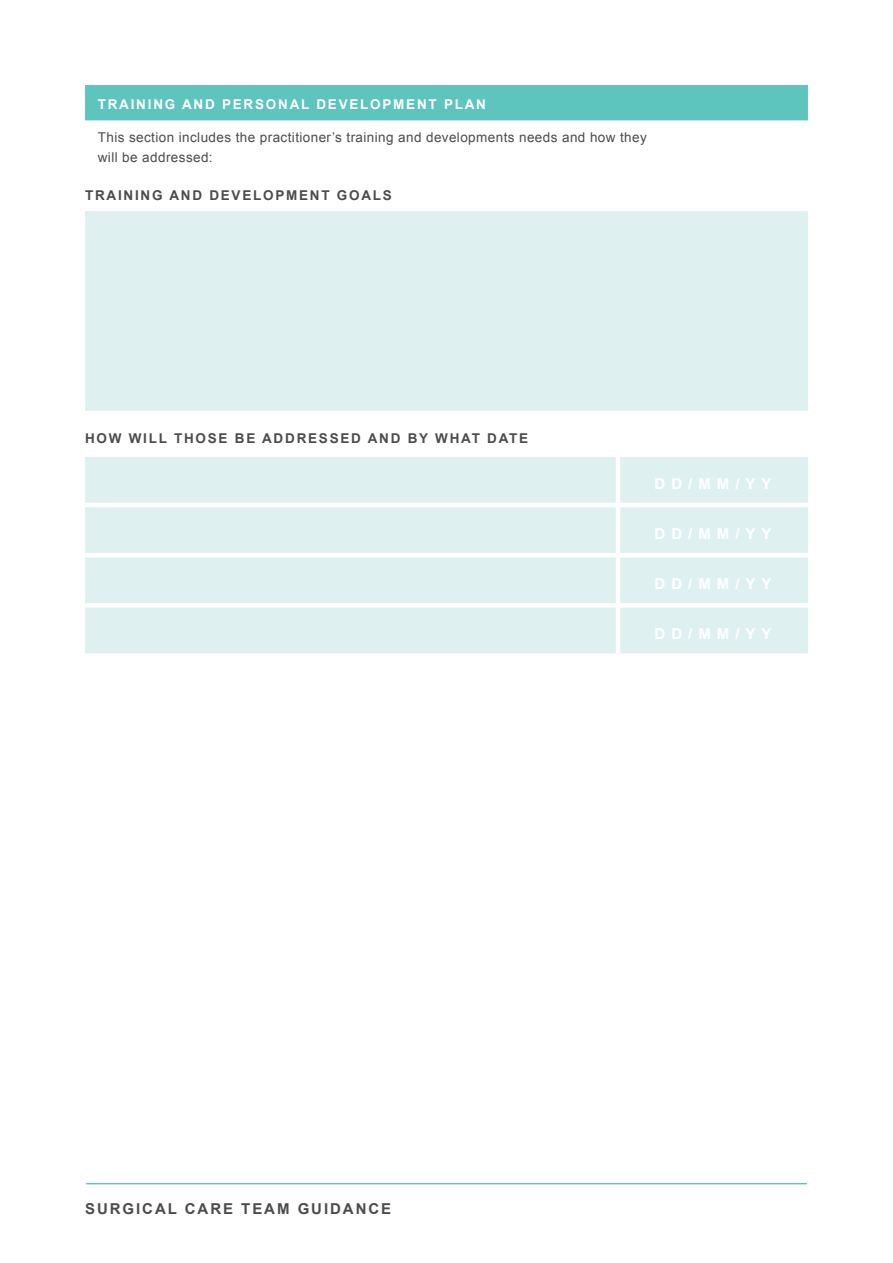
<style>
.page{position:relative;width:893px;height:1263px;background:#fff}
.page>*{position:absolute;margin:0;border:0;box-sizing:border-box;transform-origin:0 0}
.t1{font:700 15px "Arial";letter-spacing:.4em;color:#fff}
.t2{font:700 15px "Arial";letter-spacing:.13em;color:#4b4c4d}
.t3{font:13.5px/19.5px "Arial";letter-spacing:.03em;color:#4b4c4d}
.t4{font:700 13.5px "Arial";letter-spacing:.13em;color:#4b4c4d}
.t5{font:700 13.5px "Arial";letter-spacing:.13em;color:#fff}
</style>
<div class="page">
<hr style="left:87px;top:1183px;width:719px;height:1px;background:#5ec5be">
<div style="left:85px;top:85px;width:723px;height:35px;background:#5ec5be"></div>
<svg style="left:85px;top:211px;width:723px;height:442px;background:#e0f2f1"></svg>
<svg style="left:85px;top:411px;width:723px;height:8px"></svg>
<hr style="left:85px;top:503px;width:533px;height:4px;background:#fff">
<hr style="left:618px;top:503px;width:190px;height:4px;background:#fff">
<hr style="left:85px;top:553px;width:533px;height:4px;background:#fff">
<hr style="left:618px;top:553px;width:190px;height:4px;background:#fff">
<div style="left:85px;top:603px;width:533px;height:5px;background:#fff"></div>
<div style="left:618px;top:603px;width:190px;height:5px;background:#fff"></div>
<hr style="left:616px;top:457px;width:4px;height:46px;background:#fff">
<hr style="left:616px;top:507px;width:4px;height:46px;background:#fff">
<hr style="left:616px;top:557px;width:4px;height:46px;background:#fff">
<hr style="left:616px;top:608px;width:4px;height:45px;background:#fff">
<div style="left:85px;top:452px;width:533px;height:5px;background:#fff"></div>
<div style="left:618px;top:452px;width:190px;height:5px;background:#fff"></div>
<p class="t5" style="left:98px;top:95px;width:390px">TRAINING AND PERSONAL DEVELOPMENT PLAN</p>
<p class="t3" style="left:98px;top:128px;width:551px">This section includes the practitioner’s training and developments needs and how they will be addressed:</p>
<p class="t4" style="left:85px;top:186px;width:308px">TRAINING AND DEVELOPMENT GOALS</p>
<p class="t4" style="left:85px;top:430px;width:445px">HOW WILL THOSE BE ADDRESSED AND BY WHAT DATE</p>
<p class="t1" style="left:655px;top:473px;width:119px">DD/MM/YY</p>
<p class="t1" style="left:655px;top:524px;width:119px">DD/MM/YY</p>
<p class="t1" style="left:655px;top:574px;width:119px">DD/MM/YY</p>
<p class="t1" style="left:655px;top:624px;width:119px">DD/MM/YY</p>
<p class="t2" style="left:85px;top:1199px;width:308px">SURGICAL CARE TEAM GUIDANCE</p>
</div>
